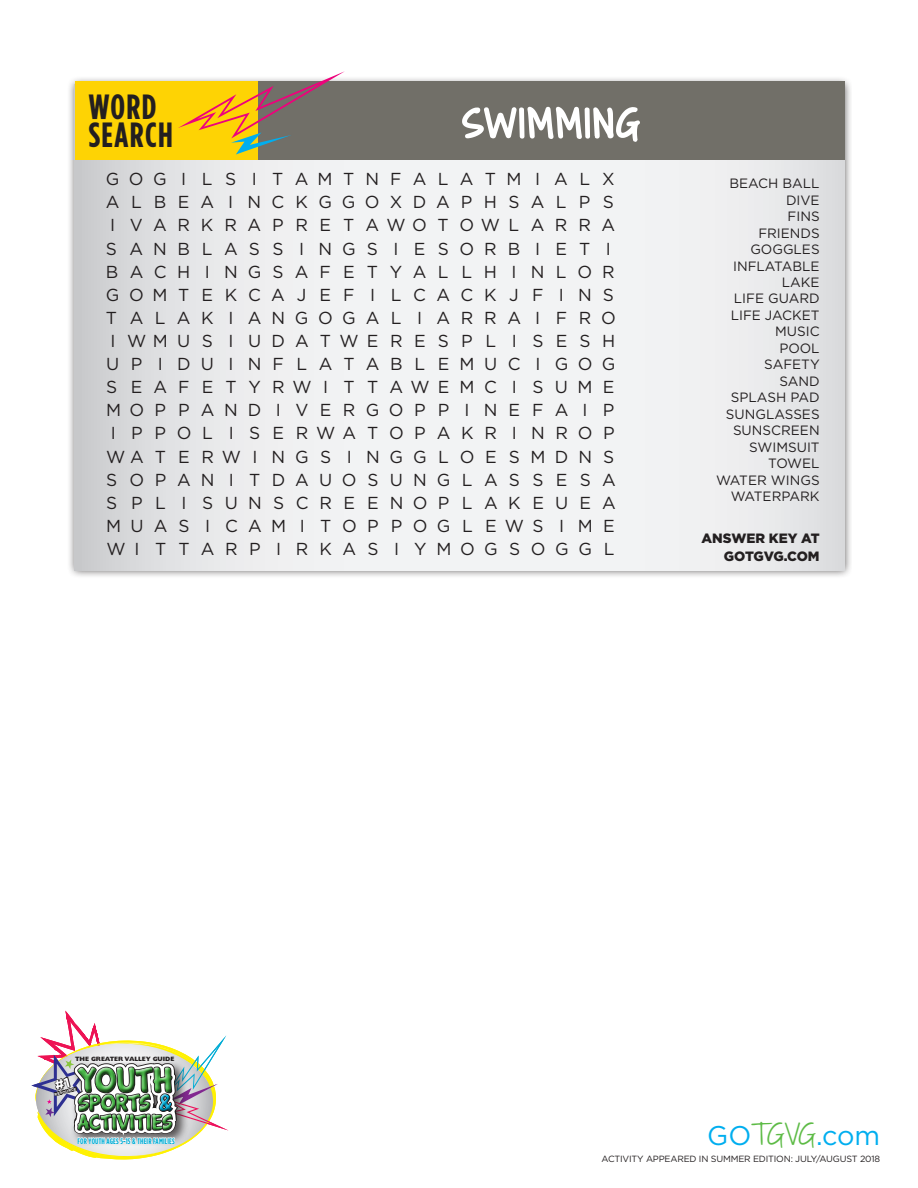
<style>
.page{position:relative;width:918px;height:1188px;background:#fff}
.page>*{position:absolute;margin:0;border:0;box-sizing:border-box;transform-origin:0 0}
.t1{font:700 34.95px/28.3px "Gotham Condensed";letter-spacing:.04em;color:#231f20}
.t2{font:27px "Gotham";color:#00aeef}
.t3{font:17.4px/23.1px "Gotham";letter-spacing:.635em;color:#231f20}
.t4{font:13.5px/16.5px "Gotham";color:#231f20;text-align:right}
.t5{font:900 13.5px/18px "Gotham";color:#231f20;text-align:right}
.t6{font:9px "Gotham";letter-spacing:-.02em;color:#231f20}
.t7{font:700 8.1px "Gotham Condensed";letter-spacing:.02em;color:#00acd5}
.t8{font:800 6.3px "Gill Sans Std";letter-spacing:-.01em;color:#231f20}
.t9{font:700 3.9px "Gotham";color:#fff}
.s1{font-family:"Shadows Into Light Two";color:#5dbb46}
</style>
<div class="page">
<div style="left:67px;top:76px;width:785px;height:503px;background:#231f20;opacity:.75"></div>
<svg style="left:75px;top:85px;width:769px;height:486px"></svg>
<div style="left:76px;top:81px;width:769px;height:78px;background:#716f68"></div>
<div style="left:76px;top:81px;width:182px;height:78px;background:#fed304"></div>
<svg style="left:178px;top:71px;width:167px;height:84px"></svg>
<svg style="left:460px;top:76px;width:182px;height:89px"></svg>
<svg style="left:31px;top:1010px;width:197px;height:150px"></svg>
<h1 class="t1" style="left:89px;top:91px;width:83px">WORD<br>SEARCH</h1>
<p class="t3" style="left:106px;top:167px;width:512px">GOG I LS I TAMTNFALATM I ALX<br>ALBEA I NCKGGOXDAPHSALPS<br>I VARKRAPRETAWOTOWLARRA<br>SANBLASS I NGS I ESORB I ET I<br>BACH I NGSAFETYALLH I NLOR<br>GOMTEKCAJEF I LCACKJF I NS<br>TALAK I ANGOGAL I ARRA I FRO<br>IWMUS I UDATWERESPL I SESH<br>UP I DU I NFLATABLEMUC I GOG<br>S EAFETYRWI TTAWEMC I SUME<br>MOPPAND I VERGOPP I NEFA I P<br>I PPOL I SERWATOPAKR I NROP<br>WATERWI NGS I NGGLOESMDNS<br>SOPAN I TDAUOSUNGLASSESA<br>S PL I SUNSCREENOPLAKEUEA<br>MUAS I CAM I TOPPOGLEWS I ME<br>WI TTARP I RKAS I YMOGSOGGL</p>
<p class="t4" style="left:716px;top:175px;width:105px">BEACH BALL<br>DIVE<br>FINS<br>FRIENDS<br>GOGGLES<br>INFLATABLE<br>LAKE<br>LIFE GUARD<br>LIFE JACKET<br>MUSIC<br>POOL<br>SAFETY<br>SAND<br>SPLASH PAD<br>SUNGLASSES<br>SUNSCREEN<br>SWIMSUIT<br>TOWEL<br>WATER WINGS<br>WATERPARK</p>
<p class="t5" style="left:702px;top:529px;width:120px">ANSWER KEY AT<br>GOTGVG.COM</p>
<p class="t8" style="left:75px;top:1055px;width:101px">THE GREATER VALLEY GUIDE</p>
<p class="t9" style="left:54px;top:1092px;width:24px;rotate:-15deg">RESOURCE</p>
<p class="t7" style="left:78px;top:1136px;width:96px">FOR YOUTH AGES 5-15 &amp; THEIR FAMILIES</p>
<h2 class="t2" style="left:707px;top:1121px;width:174px">GO<span class="s1">TGVG</span>.com</h2>
<p class="t6" style="left:601px;top:1154px;width:280px">ACTIVITY APPEARED IN SUMMER EDITION: JULY/AUGUST 2018</p>
</div>
